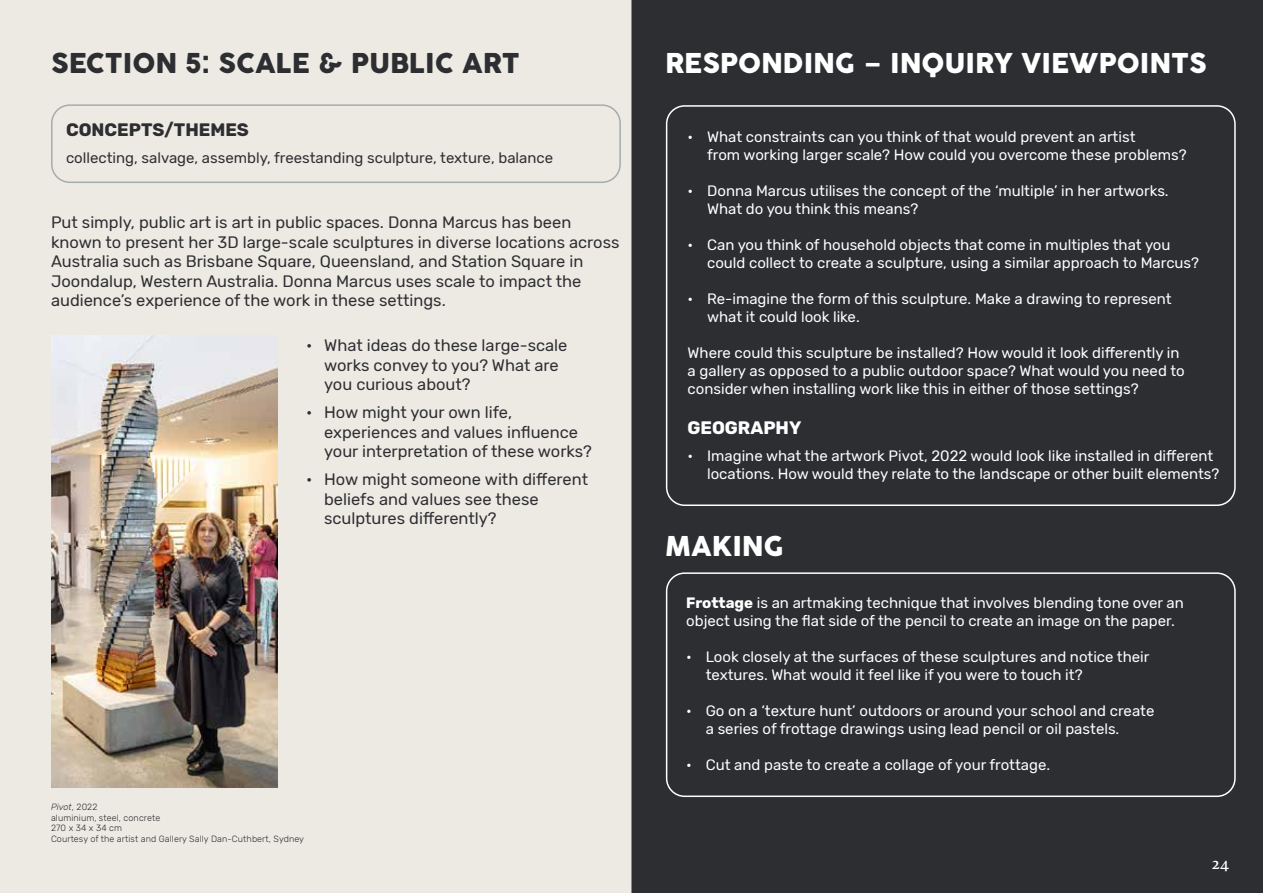
<style>
.page{position:relative;width:1263px;height:893px;background:#edeae3}
.page>*{position:absolute;margin:0;border:0;box-sizing:border-box;transform-origin:0 0}
.t1{font:27px "Cocogoose Pro";color:#fff}
.t2{font:27px "Cocogoose Pro";color:#2d2e32}
.t3{font:700 18px "Rubik";color:#2d2e32}
.t4{font:700 18px "Rubik";color:#fff}
.t5{font:16.5px/19.5px "Rubik";color:#2d2e32}
.t6{font:500 16.5px "Milo Serif OT";color:#fff}
.t7{font:15px/18px "Rubik";color:#fff}
.t8{font:15px "Rubik";color:#2d2e32}
.t9{font:300 9px/10.5px "Rubik";letter-spacing:.01em;color:#2d2e32}
.s1{font-style:italic}
.s2{font-weight:700}
</style>
<div class="page">
<div style="left:631px;top:0;width:632px;height:893px;background:#2d2e32"></div>
<div style="left:51px;top:104px;width:570px;height:79px;border:2px solid #a4acae;border-radius:18px"></div>
<div style="left:666px;top:572px;width:570px;height:225px;border:2px solid #fff;border-radius:18px"></div>
<div style="left:666px;top:105px;width:570px;height:401px;border:2px solid #fff;border-radius:18px"></div>
<img style="left:51px;top:336px;width:227px;height:452px">
<h1 class="t2" style="left:51px;top:45px;width:470px">SECTION 5: SCALE &amp; PUBLIC ART</h1>
<p class="t3" style="left:66px;top:119px;width:184px">CONCEPTS/THEMES</p>
<p class="t8" style="left:66px;top:149px;width:489px">collecting, salvage, assembly, freestanding sculpture, texture, balance</p>
<p class="t5" style="left:51px;top:213px;width:570px">Put simply, public art is art in public spaces. Donna Marcus has been known to present her 3D large-scale sculptures in diverse locations across Australia such as Brisbane Square, Queensland, and Station Square in Joondalup, Western Australia. Donna Marcus uses scale to impact the audience’s experience of the work in these settings.</p>
<p class="t5" style="left:324px;top:336px;width:245px;text-indent:-18px">• What ideas do these large-scale works convey to you? What are you curious about?</p>
<p class="t5" style="left:324px;top:403px;width:269px;text-indent:-18px">• How might your own life, experiences and values influence your interpretation of these works?</p>
<p class="t5" style="left:324px;top:470px;width:265px;text-indent:-18px">• How might someone with different beliefs and values see these sculptures differently?</p>
<p class="t9" style="left:51px;top:802px;width:255px"><span class="s1">Pivot</span>, 2022<br>aluminium, steel, concrete<br>270 x 34 x 34 cm<br>Courtesy of the artist and Gallery Sally Dan-Cuthbert, Sydney</p>
<h1 class="t1" style="left:665px;top:45px;width:543px">RESPONDING – INQUIRY VIEWPOINTS</h1>
<p class="t7" style="left:707px;top:128px;width:481px;text-indent:-20px">• What constraints can you think of that would prevent an artist<br>from working larger scale? How could you overcome these problems?</p>
<p class="t7" style="left:707px;top:182px;width:463px;text-indent:-20px">• Donna Marcus utilises the concept of the ‘multiple’ in her artworks.<br>What do you think this means?</p>
<p class="t7" style="left:707px;top:236px;width:493px;text-indent:-20px">• Can you think of household objects that come in multiples that you could collect to create a sculpture, using a similar approach to Marcus?</p>
<p class="t7" style="left:707px;top:290px;width:466px;text-indent:-20px">• Re-imagine the form of this sculpture. Make a drawing to represent what it could look like.</p>
<p class="t7" style="left:688px;top:344px;width:499px">Where could this sculpture be installed? How would it look differently in a gallery as opposed to a public outdoor space? What would you need to consider when installing work like this in either of those settings?</p>
<p class="t4" style="left:688px;top:417px;width:115px">GEOGRAPHY</p>
<p class="t7" style="left:707px;top:447px;width:514px;text-indent:-20px">• Imagine what the artwork Pivot, 2022 would look like installed in different locations. How would they relate to the landscape or other built elements?</p>
<h1 class="t1" style="left:665px;top:528px;width:120px">MAKING</h1>
<p class="t7" style="left:686px;top:594px;width:499px"><span class="s2">Frottage</span> is an artmaking technique that involves blending tone over an object using the flat side of the pencil to create an image on the paper.</p>
<p class="t7" style="left:706px;top:648px;width:445px;text-indent:-19px">• Look closely at the surfaces of these sculptures and notice their textures. What would it feel like if you were to touch it?</p>
<p class="t7" style="left:706px;top:702px;width:450px;text-indent:-20px">• Go on a ‘texture hunt’ outdoors or around your school and create a series of frottage drawings using lead pencil or oil pastels.</p>
<p class="t7" style="left:686px;top:756px;width:365px">• Cut and paste to create a collage of your frottage.</p>
<p class="t6" style="left:1212px;top:855px;width:19px">24</p>
</div>
